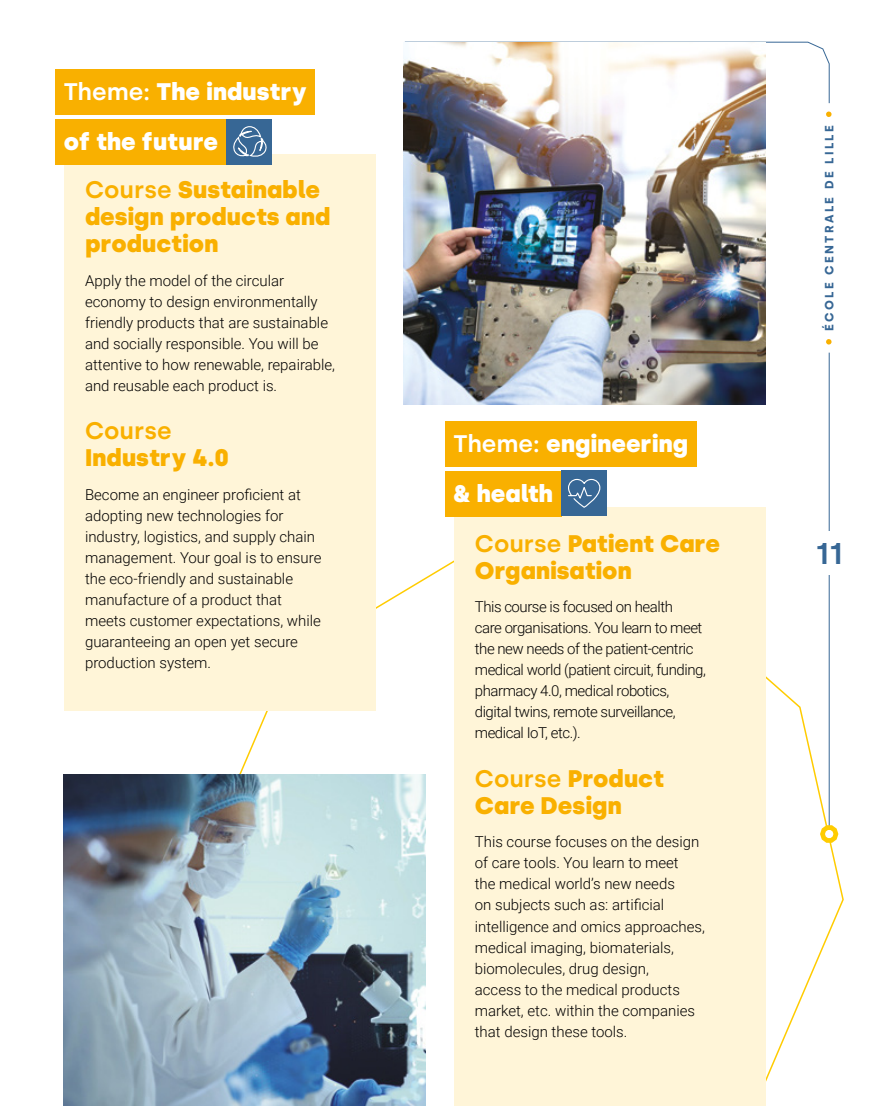
<style>
.page{position:relative;width:893px;height:1106px;background:#fff}
.page>*{position:absolute;margin:0;border:0;box-sizing:border-box;transform-origin:0 0}
.t1{font:600 30px "Silka";color:#376795}
.t2{font:900 24px/27px "Silka";color:#f9b000}
.t3{font:900 24px/49.5px "Silka";color:#fff}
.t4{font:600 24px "Silka";color:#f9b000}
.t5{font:300 15px/21px "Roboto";color:#000}
.t6{font:300 15px/21px "Roboto";letter-spacing:-.03em;color:#000}
.t7{font:700 12px "Silka";letter-spacing:.19em;color:#376795}
.s1{font-weight:600}
</style>
<div class="page">
<svg style="left:210px;top:558px;width:634px;height:548px"></svg>
<hr style="left:829px;top:352px;width:1px;height:481px;background:#376795">
<svg style="left:826px;top:339px;width:5px;height:5px"></svg>
<svg style="left:826px;top:111px;width:5px;height:6px"></svg>
<div style="left:811px;top:531px;width:36px;height:43px;background:#fff"></div>
<svg style="left:404px;top:41px;width:426px;height:63px"></svg>
<svg style="left:820px;top:825px;width:18px;height:17px"></svg>
<div style="left:64px;top:154px;width:312px;height:556px;background:#fff5d8"></div>
<div style="left:55px;top:69px;width:260px;height:46px;background:#f9b000"></div>
<div style="left:55px;top:119px;width:172px;height:45px;background:#f9b000"></div>
<div style="left:454px;top:507px;width:311px;height:599px;background:#fff5d8"></div>
<div style="left:445px;top:421px;width:252px;height:46px;background:#f9b000"></div>
<div style="left:445px;top:470px;width:116px;height:46px;background:#f9b000"></div>
<img style="left:404px;top:43px;width:361px;height:361px">
<img style="left:64px;top:775px;width:361px;height:331px">
<div style="left:226px;top:119px;width:46px;height:45px;background:#376795"></div>
<svg style="left:233px;top:126px;width:34px;height:31px"></svg>
<div style="left:561px;top:470px;width:46px;height:46px;background:#376795"></div>
<svg style="left:568px;top:478px;width:33px;height:30px"></svg>
<h2 class="t3" style="left:64px;top:67px;width:244px"><span class="s1">Theme:</span> The industry of the future</h2>
<h2 class="t2" style="left:85px;top:176px;width:247px"><span class="s1">Course</span> Sustainable design products and production</h2>
<p class="t5" style="left:85px;top:270px;width:252px">Apply the model of the circular economy to design environmentally friendly products that are sustainable and socially responsible. You will be attentive to how renewable, repairable, and reusable each product is.</p>
<h2 class="t4" style="left:85px;top:417px;width:88px">Course</h2>
<h2 class="t2" style="left:85px;top:444px;width:145px">Industry 4.0</h2>
<p class="t5" style="left:85px;top:484px;width:238px">Become an engineer proficient at adopting new technologies for industry, logistics, and supply chain management. Your goal is to ensure the eco-friendly and sustainable manufacture of a product that meets customer expectations, while guaranteeing an open yet secure production system.</p>
<h2 class="t3" style="left:454px;top:419px;width:236px"><span class="s1">Theme:</span> engineering &amp; health</h2>
<h2 class="t2" style="left:475px;top:529px;width:247px"><span class="s1">Course</span> Patient Care<br>Organisation</h2>
<p class="t6" style="left:475px;top:596px;width:233px">This course is focused on health<br>care organisations. You learn to meet the new needs of the patient-centric medical world (patient circuit, funding, pharmacy 4.0, medical robotics, digital twins, remote surveillance, medical IoT, etc.).</p>
<h2 class="t2" style="left:475px;top:764px;width:191px"><span class="s1">Course</span> Product<br>Care Design</h2>
<p class="t5" style="left:475px;top:831px;width:232px">This course focuses on the design of care tools. You learn to meet<br>the medical world’s new needs<br>on subjects such as: artificial intelligence and omics approaches, medical imaging, biomaterials, biomolecules, drug design,<br>access to the medical products market, etc. within the companies that design these tools.</p>
<p class="t7" style="left:822px;top:331px;width:207px;rotate:-90deg">ÉCOLE CENTRALE DE LILLE</p>
<h1 class="t1" style="left:815px;top:535px;width:29px">11</h1>
</div>
